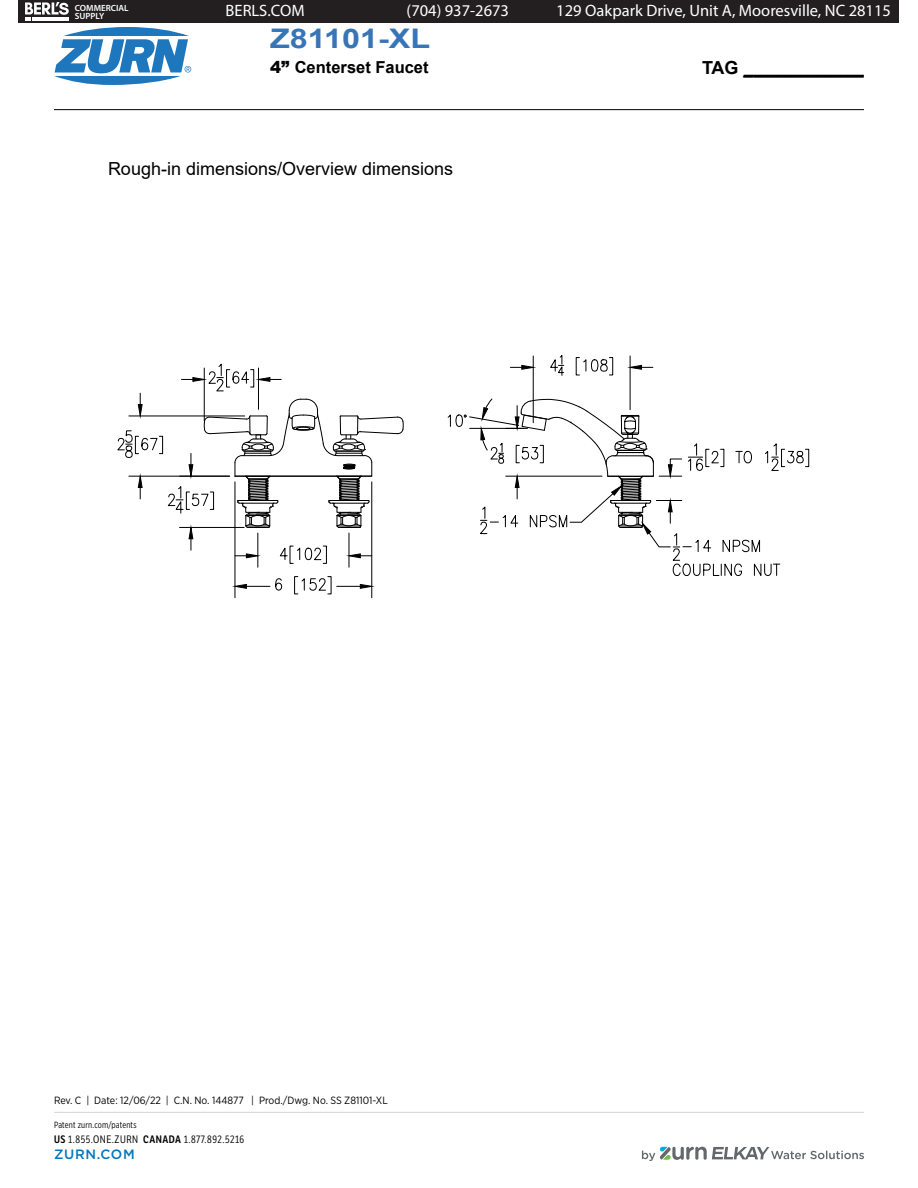
<style>
.page{position:relative;width:918px;height:1188px;background:#fff}
.page>*{position:absolute;margin:0;border:0;box-sizing:border-box;transform-origin:0 0}
.t1{font:700 27px "Arial";color:#3775b6;scale:1.2 1}
.t2{font:18px "Arial";color:#000}
.t3{font:700 18px "Arial";color:#000}
.t4{font:16.5px "Myriad Pro";color:#fff}
.t5{font:700 16.5px "Arial";color:#000}
.t6{font:500 13.5px "Gotham";letter-spacing:.05em;color:#0076bb}
.t7{font:10.5px "Gotham Narrow";color:#000}
.t8{font:10.5px "LFT Etica Condensed";letter-spacing:.05em;color:#000}
.t9{font:9px "Gotham X Narrow";letter-spacing:.02em;color:#000}
.t10{font:600 9px/8.2px "Myriad Pro";color:#fff}
.s1{font-weight:900}
.s2{font-weight:600}
</style>
<div class="page">
<hr style="left:54px;top:109px;width:810px;height:1px;background:#000">
<hr style="left:744px;top:75px;width:120px;height:2px;background:#000">
<svg style="left:54px;top:27px;width:137px;height:58px"></svg>
<svg style="left:642px;top:1147px;width:222px;height:14px"></svg>
<hr style="left:54px;top:1112px;width:810px;height:1px;background:#d1d3d4">
<hr style="left:258px;top:368px;width:1px;height:41px;background:#000">
<hr style="left:204px;top:368px;width:1px;height:53px;background:#000">
<svg style="left:259px;top:377px;width:22px;height:5px"></svg>
<svg style="left:181px;top:364px;width:42px;height:27px"></svg>
<svg style="left:233px;top:372px;width:16px;height:11px"></svg>
<hr style="left:258px;top:533px;width:1px;height:34px;background:#000">
<hr style="left:349px;top:533px;width:1px;height:34px;background:#000">
<div style="left:781px;top:449px;width:4px;height:18px;border:1px solid #000"></div>
<svg style="left:787px;top:451px;width:16px;height:12px"></svg>
<div style="left:805px;top:449px;width:4px;height:18px;border:1px solid #000"></div>
<hr style="left:129px;top:416px;width:116px;height:1px;background:#000">
<hr style="left:129px;top:476px;width:100px;height:1px;background:#000">
<svg style="left:138px;top:393px;width:5px;height:24px"></svg>
<svg style="left:138px;top:475px;width:5px;height:24px"></svg>
<svg style="left:118px;top:431px;width:14px;height:27px"></svg>
<div style="left:135px;top:436px;width:4px;height:18px;border:1px solid #000"></div>
<svg style="left:142px;top:438px;width:15px;height:12px"></svg>
<div style="left:159px;top:436px;width:4px;height:18px;border:1px solid #000"></div>
<hr style="left:235px;top:482px;width:1px;height:116px;background:#000">
<hr style="left:372px;top:482px;width:1px;height:116px;background:#000">
<svg style="left:234px;top:584px;width:36px;height:5px"></svg>
<svg style="left:337px;top:584px;width:36px;height:5px"></svg>
<svg style="left:276px;top:579px;width:6px;height:11px"></svg>
<svg style="left:302px;top:579px;width:2px;height:11px"></svg>
<svg style="left:310px;top:579px;width:16px;height:11px"></svg>
<svg style="left:168px;top:399px;width:236px;height:161px"></svg>
<svg style="left:448px;top:399px;width:332px;height:177px"></svg>
<hr style="left:630px;top:356px;width:1px;height:54px;background:#000">
<hr style="left:533px;top:356px;width:1px;height:67px;background:#000">
<svg style="left:629px;top:365px;width:24px;height:5px"></svg>
<svg style="left:510px;top:365px;width:24px;height:5px"></svg>
<svg style="left:550px;top:355px;width:14px;height:20px"></svg>
<svg style="left:584px;top:360px;width:23px;height:11px"></svg>
<div style="left:609px;top:358px;width:4px;height:17px;border:1px solid #000"></div>
<div style="left:19px;top:0;width:880px;height:22px;background:#231f20"></div>
<svg style="left:25px;top:2px;width:44px;height:19px"></svg>
<p class="t10" style="left:75px;top:3px;width:55px">COMMERCIAL<br>SUPPLY</p>
<p class="t4" style="left:226px;top:1px;width:80px">BERLS.COM</p>
<p class="t4" style="left:407px;top:1px;width:104px">(704) 937-2673</p>
<p class="t4" style="left:556px;top:1px;width:336px">129 Oakpark Drive, Unit A, Mooresville, NC 28115</p>
<h1 class="t1" style="left:270px;top:19px;width:135px">Z81101-XL</h1>
<p class="t5" style="left:270px;top:55px;width:160px"><span class="s1">4”</span> Centerset Faucet</p>
<p class="t3" style="left:702px;top:55px;width:163px">TAG ____________</p>
<p class="t2" style="left:108px;top:156px;width:347px">Rough-in dimensions/Overview dimensions</p>
<p class="t7" style="left:54px;top:1094px;width:335px">Rev. C | Date: 12/06/22 | C.N. No. 144877 | Prod./Dwg. No. SS Z81101-XL</p>
<p class="t9" style="left:54px;top:1120px;width:84px">Patent zurn.com/patents</p>
<p class="t8" style="left:54px;top:1133px;width:192px"><span class="s2">US</span> 1.855.ONE.ZURN <span class="s2">CANADA</span> 1.877.892.5216</p>
<p class="t6" style="left:54px;top:1146px;width:82px">ZURN.COM</p>
</div>
